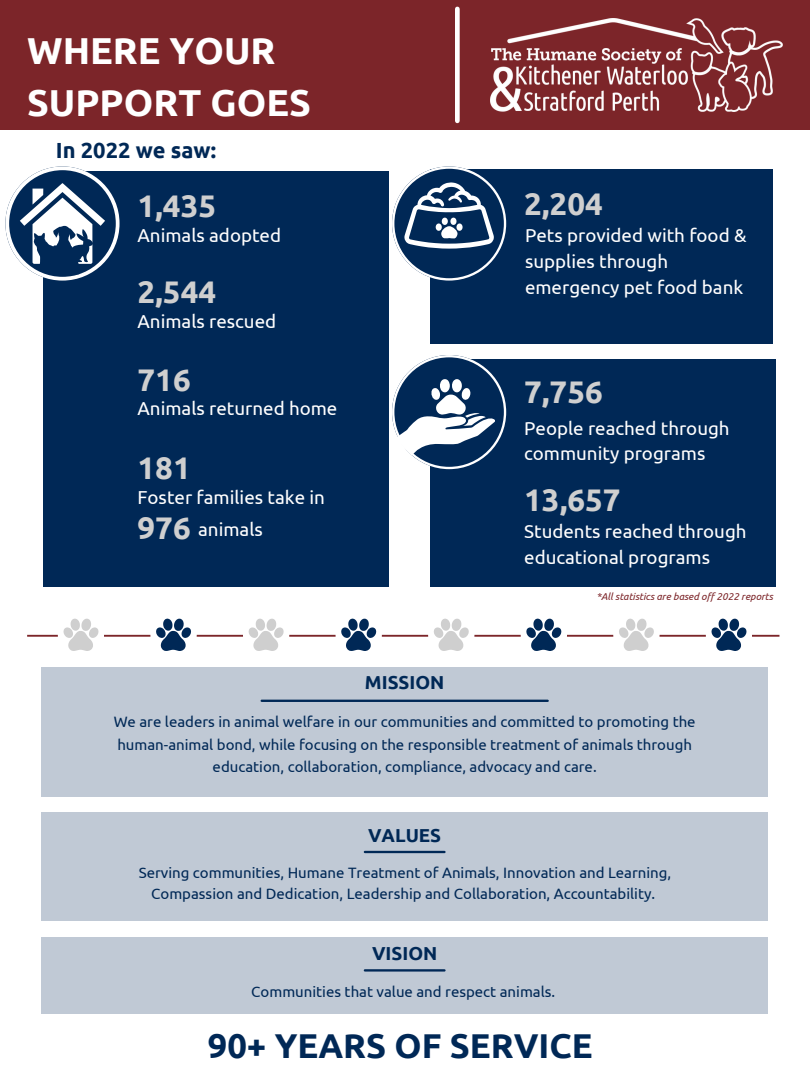
<style>
.page{position:relative;width:810px;height:1080px;background:#fff}
.page>*{position:absolute;margin:0;border:0;box-sizing:border-box;transform-origin:0 0}
.t1{font:700 37.5px/52px "Ubuntu";color:#fff}
.t2{font:700 34.44px "Ubuntu";color:#002856}
.t3{font:700 31.25px "Ubuntu";color:#cfcfcf}
.t4{font:700 21.88px "Ubuntu";color:#002856}
.t5{font:18.75px/25.8px "Ubuntu";color:#fff}
.t6{font:700 18.75px "Ubuntu";color:#002856}
.t7{font:15px/22.5px "Ubuntu";color:#002856;text-align:center}
.t8{font:italic 10px "Ubuntu";color:#7c2529}
</style>
<div class="page">
<div style="left:0;top:0;width:810px;height:130px;background:#7c2529"></div>
<img style="left:491px;top:19px;width:292px;height:92px">
<div style="left:455px;top:9px;width:5px;height:112px;background:#fff"></div>
<div style="left:44px;top:171px;width:345px;height:415px;background:#002856"></div>
<svg style="left:5px;top:166px;width:115px;height:115px"></svg>
<div style="left:430px;top:359px;width:346px;height:227px;background:#002856"></div>
<svg style="left:392px;top:355px;width:114px;height:114px"></svg>
<div style="left:430px;top:169px;width:343px;height:175px;background:#002856"></div>
<svg style="left:392px;top:166px;width:114px;height:115px"></svg>
<hr style="left:27px;top:635px;width:752px;height:2px;background:#7c2529">
<div style="left:41px;top:667px;width:727px;height:130px;background:#c0c9d5"></div>
<hr style="left:262px;top:700px;width:286px;height:2px;background:#002856">
<div style="left:58px;top:612px;width:46px;height:46px;background:#fff;border-radius:50%"></div>
<svg style="left:64px;top:619px;width:34px;height:32px"></svg>
<div style="left:428px;top:612px;width:46px;height:46px;background:#fff;border-radius:50%"></div>
<svg style="left:434px;top:619px;width:35px;height:32px"></svg>
<div style="left:243px;top:612px;width:46px;height:46px;background:#fff;border-radius:50%"></div>
<svg style="left:249px;top:619px;width:35px;height:32px"></svg>
<div style="left:521px;top:612px;width:46px;height:46px;background:#fff;border-radius:50%"></div>
<svg style="left:526px;top:619px;width:35px;height:32px"></svg>
<div style="left:150px;top:612px;width:47px;height:46px;background:#fff;border-radius:50%"></div>
<svg style="left:156px;top:619px;width:35px;height:32px"></svg>
<div style="left:706px;top:612px;width:46px;height:46px;background:#fff;border-radius:50%"></div>
<svg style="left:712px;top:619px;width:34px;height:32px"></svg>
<div style="left:613px;top:612px;width:47px;height:46px;background:#fff;border-radius:50%"></div>
<svg style="left:619px;top:619px;width:35px;height:32px"></svg>
<div style="left:336px;top:612px;width:46px;height:46px;background:#fff;border-radius:50%"></div>
<svg style="left:341px;top:619px;width:35px;height:32px"></svg>
<div style="left:41px;top:813px;width:727px;height:108px;background:#c0c9d5"></div>
<hr style="left:365px;top:851px;width:79px;height:2px;background:#002856">
<div style="left:41px;top:937px;width:727px;height:76px;background:#c0c9d5"></div>
<hr style="left:365px;top:969px;width:79px;height:3px;background:#002856">
<h5 class="t1" style="left:27px;top:24px;width:285px">WHERE YOUR<br>SUPPORT GOES</h5>
<p class="t4" style="left:56px;top:138px;width:162px">In 2022 we saw:</p>
<p class="t3" style="left:138px;top:188px;width:80px">1,435</p>
<p class="t5" style="left:138px;top:222px;width:145px">Animals adopted</p>
<p class="t3" style="left:138px;top:274px;width:80px">2,544</p>
<p class="t5" style="left:138px;top:308px;width:140px">Animals rescued</p>
<h2 class="t3" style="left:138px;top:362px;width:55px">716</h2>
<h5 class="t5" style="left:138px;top:395px;width:201px">Animals returned home</h5>
<h2 class="t3" style="left:138px;top:450px;width:55px">181</h2>
<h5 class="t5" style="left:138px;top:484px;width:189px">Foster families take in</h5>
<h2 class="t3" style="left:138px;top:509px;width:55px">976</h2>
<h5 class="t5" style="left:198px;top:516px;width:66px">animals</h5>
<h2 class="t3" style="left:524px;top:186px;width:80px">2,204</h2>
<h5 class="t5" style="left:525px;top:222px;width:223px">Pets provided with food &amp; supplies through emergency pet food bank</h5>
<h5 class="t3" style="left:524px;top:374px;width:80px">7,756</h5>
<h2 class="t5" style="left:524px;top:415px;width:207px">People reached through community programs</h2>
<p class="t3" style="left:524px;top:482px;width:98px">13,657</p>
<h2 class="t5" style="left:524px;top:517px;width:224px;line-height:26.2px">Students reached through educational programs</h2>
<p class="t8" style="left:596px;top:590px;width:178px">*All statistics are based off 2022 reports</p>
<p class="t6" style="left:365px;top:672px;width:81px">MISSION</p>
<h3 class="t7" style="left:114px;top:710px;width:583px">We are leaders in animal welfare in our communities and committed to promoting the human-animal bond, while focusing on the responsible treatment of animals through education, collaboration, compliance, advocacy and care.</h3>
<h2 class="t6" style="left:368px;top:824px;width:75px">VALUES</h2>
<h5 class="t7" style="left:139px;top:863px;width:534px;line-height:20.6px">Serving communities, Humane Treatment of Animals, Innovation and Learning,<br>Compassion and Dedication, Leadership and Collaboration, Accountability.</h5>
<h2 class="t6" style="left:372px;top:942px;width:67px">VISION</h2>
<h5 class="t7" style="left:251px;top:980px;width:305px">Communities that value and respect animals.</h5>
<p class="t2" style="left:208px;top:1026px;width:386px">90+ YEARS OF SERVICE</p>
</div>
